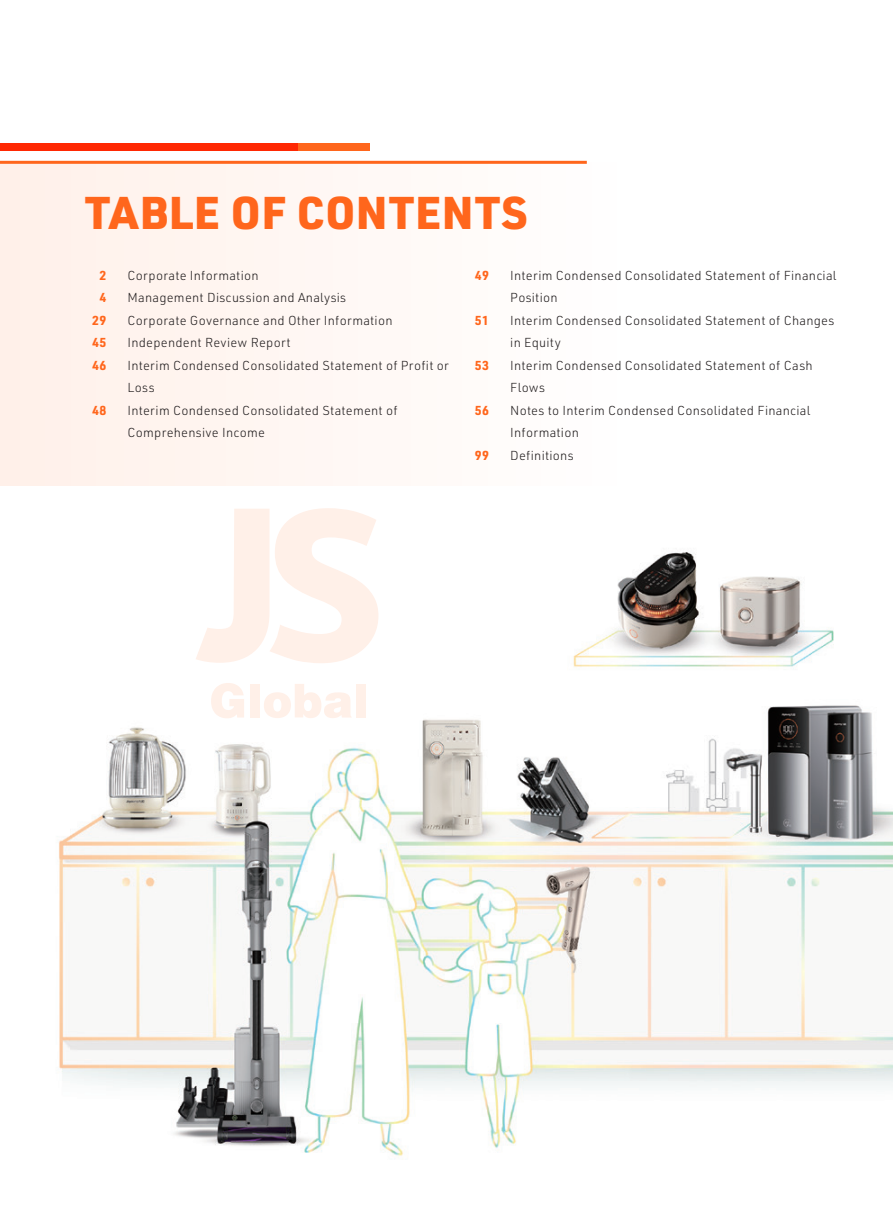
<style>
.page{position:relative;width:893px;height:1212px;background:#fff}
.page>*{position:absolute;margin:0;border:0;box-sizing:border-box;transform-origin:0 0}
.Heading_1{font:900 45px "URWDIN";letter-spacing:.015em;color:#ff661c}
.Body_Text{font:300 12.75px/22.5px "URWDIN";letter-spacing:.02em;color:#231f20}
.Body_Text-2{font:700 12.75px "URWDIN";letter-spacing:.02em;color:#ff661c}
</style>
<div class="page">
<img style="left:0;top:150px;width:893px;height:1006px">
<div style="left:0;top:162px;width:855px;height:323px;background:#fffaf7"></div>
<svg style="left:196px;top:508px;width:182px;height:155px"></svg>
<svg style="left:211px;top:683px;width:33px;height:35px"></svg>
<div style="left:250px;top:684px;width:9px;height:33px;background:#fff0e8"></div>
<svg style="left:264px;top:684px;width:88px;height:34px"></svg>
<div style="left:356px;top:684px;width:9px;height:33px;background:#fff0e8"></div>
<hr style="left:0;top:161px;width:587px;height:3px;background:#ff661c">
<div style="left:0;top:143px;width:370px;height:7px;background:#ff661c"></div>
<div style="left:0;top:143px;width:298px;height:7px;background:#ff2803"></div>
<p class="Heading_1" style="left:85px;top:181px;width:444px">TABLE OF CONTENTS</p>
<p class="Body_Text-2" style="left:99px;top:266px;width:8px">2</p>
<p class="Body_Text" style="left:128px;top:264px;width:133px">Corporate Information</p>
<p class="Body_Text-2" style="left:99px;top:289px;width:8px">4</p>
<p class="Body_Text" style="left:128px;top:286px;width:220px">Management Discussion and Analysis</p>
<p class="Body_Text-2" style="left:92px;top:311px;width:16px">29</p>
<p class="Body_Text" style="left:128px;top:309px;width:266px">Corporate Governance and Other Information</p>
<p class="Body_Text-2" style="left:92px;top:334px;width:16px">45</p>
<p class="Body_Text" style="left:128px;top:331px;width:165px">Independent Review Report</p>
<p class="Body_Text-2" style="left:92px;top:356px;width:16px">46</p>
<p class="Body_Text" style="left:128px;top:354px;width:323px">Interim Condensed Consolidated Statement of Profit or<br>Loss</p>
<p class="Body_Text-2" style="left:92px;top:401px;width:16px">48</p>
<p class="Body_Text" style="left:128px;top:399px;width:272px">Interim Condensed Consolidated Statement of<br>Comprehensive Income</p>
<p class="Body_Text-2" style="left:475px;top:266px;width:16px">49</p>
<p class="Body_Text" style="left:510px;top:264px;width:328px">Interim Condensed Consolidated Statement of Financial<br>Position</p>
<p class="Body_Text-2" style="left:475px;top:311px;width:16px">51</p>
<p class="Body_Text" style="left:510px;top:309px;width:326px">Interim Condensed Consolidated Statement of Changes in Equity</p>
<p class="Body_Text-2" style="left:475px;top:356px;width:16px">53</p>
<p class="Body_Text" style="left:510px;top:354px;width:304px">Interim Condensed Consolidated Statement of Cash<br>Flows</p>
<p class="Body_Text-2" style="left:475px;top:401px;width:16px">56</p>
<p class="Body_Text" style="left:510px;top:399px;width:302px">Notes to Interim Condensed Consolidated Financial<br>Information</p>
<p class="Body_Text-2" style="left:475px;top:446px;width:16px">99</p>
<p class="Body_Text" style="left:510px;top:444px;width:65px">Definitions</p>
</div>
